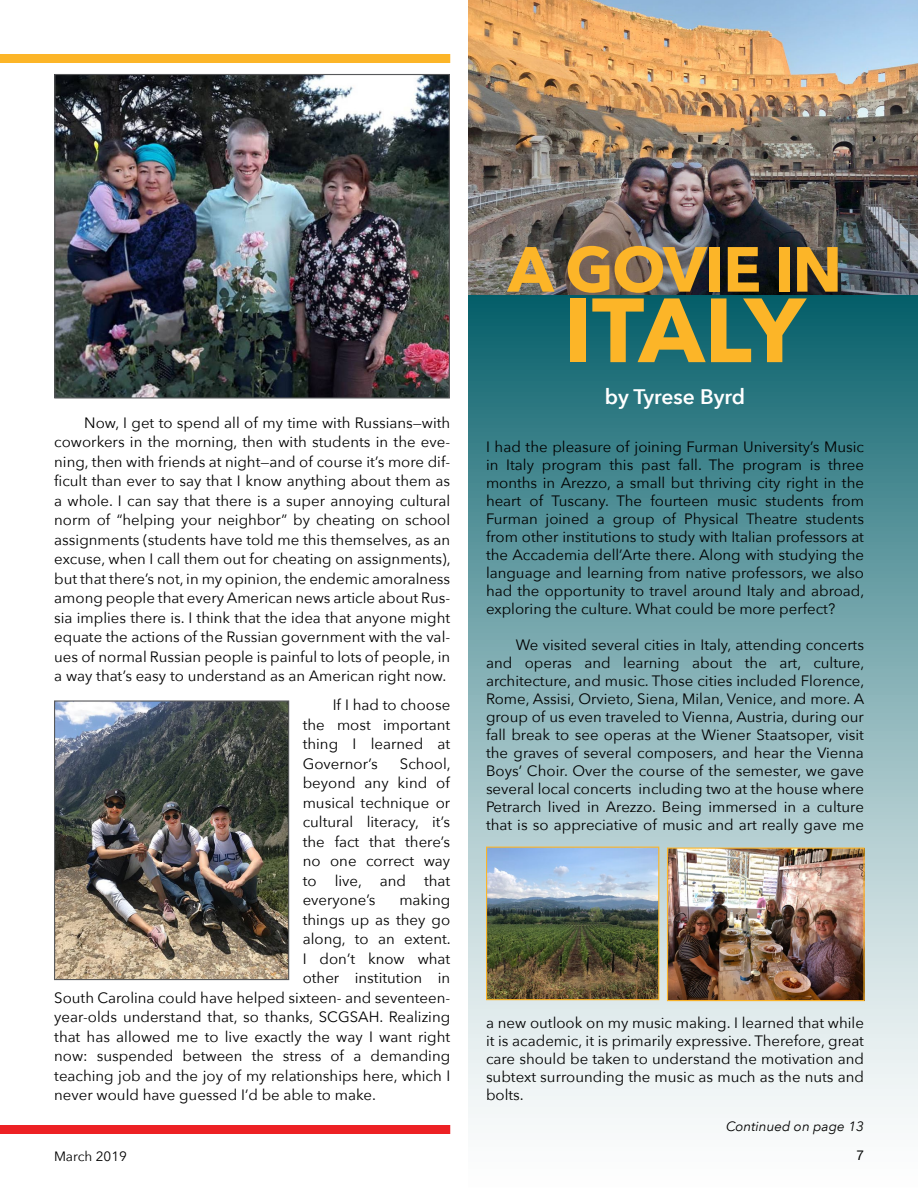
<style>
.page{position:relative;width:918px;height:1188px;background:#fff}
.page>*{position:absolute;margin:0;border:0;box-sizing:border-box;transform-origin:0 0}
.t1{font:700 90px "Avenir Next";letter-spacing:-.03em;color:#fcb528}
.t2{font:700 63px "Avenir Next";letter-spacing:-.025em;color:#fcb528}
.t3{font:600 21px "Avenir Next";color:#fff}
.t4{font:15px/19.5px "Avenir Next";color:#000;text-align:justify}
.t5{font:italic 13.5px "Avenir Next";color:#000}
.t6{font:13.5px "Avenir Next";color:#000}
.t7{font:13.5px "Helvetica Neue";color:#000}
</style>
<div class="page">
<div style="left:468px;top:271px;width:450px;height:917px;background:linear-gradient(to bottom,#0b626d,#fff)"></div>
<img style="left:56px;top:76px;width:392px;height:321px">
<div style="left:54px;top:74px;width:396px;height:325px;border:1px solid #58595b"></div>
<img style="left:56px;top:702px;width:231px;height:276px">
<div style="left:54px;top:700px;width:235px;height:280px;border:1px solid #58595b"></div>
<div style="left:0;top:54px;width:450px;height:9px;background:#fcb528"></div>
<div style="left:0;top:1125px;width:450px;height:9px;background:#ed2124"></div>
<img style="left:468px;top:0;width:450px;height:295px">
<img style="left:669px;top:850px;width:194px;height:149px">
<div style="left:667px;top:848px;width:198px;height:153px;border:1px solid #fcb528"></div>
<img style="left:488px;top:849px;width:169px;height:149px">
<div style="left:486px;top:847px;width:173px;height:153px;border:1px solid #fcb528"></div>
<h2 class="t2" style="left:508px;top:215px;width:336px">A GOVIE IN</h2>
<h1 class="t1" style="left:563px;top:253px;width:243px">ITALY</h1>
<p class="t4" style="left:54px;top:412px;width:398px;text-indent:30px">Now, I get to spend all of my time with Russians—with coworkers in the morning, then with students in the eve&shy;ning, then with friends at night—and of course it’s more dif&shy;ficult than ever to say that I know anything about them as a whole. I can say that there is a super annoying cultural norm of “helping your neighbor” by cheating on school assignments (students have told me this themselves, as an excuse, when I call them out for cheating on assignments), but that there’s not, in my opinion, the endemic amoralness among people that every American news article about Rus&shy;sia implies there is. I think that the idea that anyone might equate the actions of the Russian government with the val&shy;ues of normal Russian people is painful to lots of people, in a way that’s easy to understand as an American right now.</p>
<p class="t4" style="left:303px;top:695px;width:149px;text-indent:30px">If I had to choose the most important thing I learned at Governor’s</p>
<p class="t4" style="left:303px;top:753px;width:149px;text-indent:97px">School, beyond any kind of musical technique or cultural literacy, it’s the fact that there’s no one correct way to live, and that everyone’s</p>
<p class="t4" style="left:399px;top:890px;width:52px">making</p>
<p class="t4" style="left:303px;top:909px;width:149px">things up as they go</p>
<p class="t4" style="left:303px;top:929px;width:149px">along, to an extent.</p>
<p class="t4" style="left:303px;top:948px;width:149px">I don’t know what</p>
<p class="t4" style="left:303px;top:968px;width:149px">other institution in</p>
<p class="t4" style="left:54px;top:987px;width:398px">South Carolina could have helped sixteen- and seventeen-</p>
<p class="t4" style="left:54px;top:1007px;width:398px">year-olds understand that, so thanks, SCGSAH. Realizing</p>
<p class="t4" style="left:54px;top:1026px;width:398px">that has allowed me to live exactly the way I want right</p>
<p class="t4" style="left:54px;top:1046px;width:398px">now: suspended between the stress of a demanding</p>
<p class="t4" style="left:54px;top:1065px;width:398px">teaching job and the joy of my relationships here, which I</p>
<p class="t4" style="left:54px;top:1085px;width:323px">never would have guessed I’d be able to make.</p>
<h3 class="t3" style="left:605px;top:379px;width:142px">by Tyrese Byrd</h3>
<p class="t4" style="left:486px;top:437px;width:380px;line-height:18px">I had the pleasure of joining Furman University’s Music in Italy program this past fall. The program is three months in Arezzo, a small but thriving city right in the heart of Tuscany. The fourteen music students from Furman joined a group of Physical Theatre students from other institutions to study with Italian professors at the Accademia dell’Arte there. Along with studying the language and learning from native professors, we also had the opportunity to travel around Italy and abroad, exploring the culture. What could be more perfect?</p>
<p class="t4" style="left:486px;top:635px;width:380px;line-height:18px;text-indent:30px">We visited several cities in Italy, attending concerts and operas and learning about the art, culture, architecture, and music. Those cities included Florence, Rome, Assisi, Orvieto, Siena, Milan, Venice, and more. A group of us even traveled to Vienna, Austria, during our fall break to see operas at the Wiener Staatsoper, visit the graves of several composers, and hear the Vienna Boys’ Choir. Over the course of the semester, we gave several local concerts including two at the house where Petrarch lived in Arezzo. Being immersed in a culture that is so appreciative of music and art really gave me</p>
<p class="t4" style="left:486px;top:1013px;width:380px;line-height:18px">a new outlook on my music making. I learned that while it is academic, it is primarily expressive. Therefore, great care should be taken to understand the motivation and subtext surrounding the music as much as the nuts and bolts.</p>
<p class="t5" style="left:726px;top:1115px;width:139px">Continued on page 13</p>
<p class="t6" style="left:54px;top:1145px;width:75px">March 2019</p>
<p class="t7" style="left:856px;top:1146px;width:9px">7</p>
</div>
